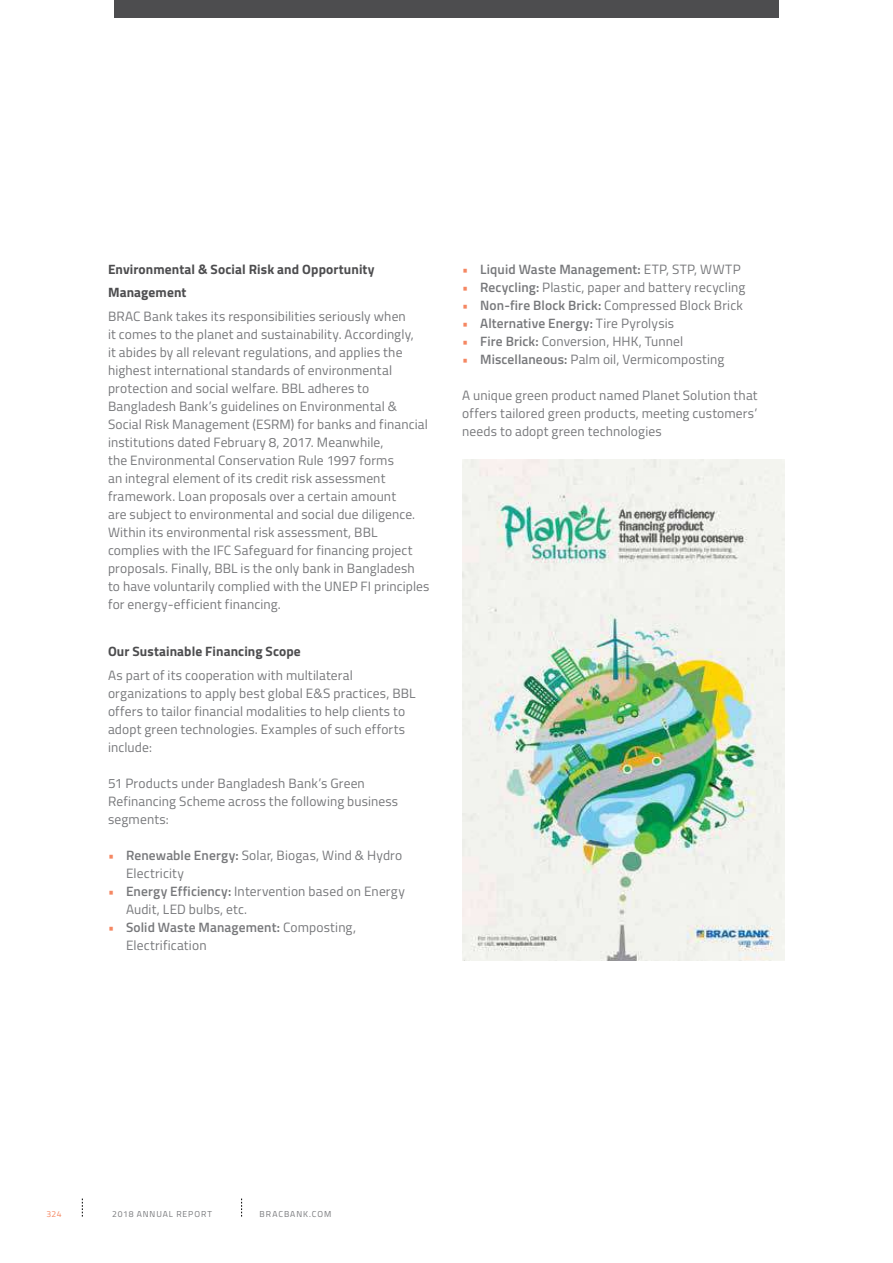
<style>
.page{position:relative;width:893px;height:1263px;background:#fff}
.page>*{position:absolute;margin:0;border:0;box-sizing:border-box;transform-origin:0 0}
.t1{font:13.5px/18px "Titillium";letter-spacing:.01em;color:#77787b}
.t2{font:700 13.5px/22.5px "Titillium";letter-spacing:.01em;color:#4d4d4f}
.t3{font:600 13.5px "Titillium";letter-spacing:.01em;color:#77787b}
.t4{font:8.7px "Titillium";letter-spacing:.11em;color:#77787b}
.t5{font:8.7px "Titillium";color:#f58762}
.s1{font-weight:600;color:#f58762}
.s2{font-weight:600}
.s3{color:#f58762}
.s4{font-weight:400}
</style>
<div class="page">
<svg style="left:82px;top:1198px;width:1px;height:18px"></svg>
<svg style="left:241px;top:1198px;width:1px;height:18px"></svg>
<div style="left:114px;top:0;width:664px;height:18px;background:#4d4d4f"></div>
<img style="left:462px;top:459px;width:323px;height:502px">
<p class="t2" style="left:108px;top:257px;width:268px">Environmental &amp; Social Risk and Opportunity<br>Management</p>
<p class="t1" style="left:108px;top:307px;width:323px">BRAC Bank takes its responsibilities seriously when<br>it comes to the planet and sustainability. Accordingly,<br>it abides by all relevant regulations, and applies the highest international standards of environmental protection and social welfare. BBL adheres to Bangladesh Bank’s guidelines on Environmental &amp; Social Risk Management (ESRM) for banks and financial institutions dated February 8, 2017. Meanwhile,<br>the Environmental Conservation Rule 1997 forms<br>an integral element of its credit risk assessment framework. Loan proposals over a certain amount<br>are subject to environmental and social due diligence.<br>Within its environmental risk assessment, BBL complies with the IFC Safeguard for financing project proposals. Finally, BBL is the only bank in Bangladesh to have voluntarily complied with the UNEP FI principles for energy-efficient financing.</p>
<p class="t2" style="left:108px;top:639px;width:194px">Our Sustainable Financing Scope</p>
<p class="t1" style="left:108px;top:666px;width:309px">As part of its cooperation with multilateral organizations to apply best global E&amp;S practices, BBL offers to tailor financial modalities to help clients to adopt green technologies. Examples of such efforts include:</p>
<p class="t1" style="left:108px;top:774px;width:292px">51 Products under Bangladesh Bank’s Green<br>Refinancing Scheme across the following business segments:</p>
<p class="t1" style="left:126px;top:846px;width:278px;text-indent:-18px"><span class="s1">•</span> <span class="s2">Renewable Energy:</span> Solar, Biogas, Wind &amp; Hydro<br>Electricity</p>
<p class="t1" style="left:126px;top:882px;width:280px;text-indent:-18px"><span class="s1">•</span> <span class="s2">Energy Efficiency:</span> Intervention based on Energy<br>Audit, LED bulbs, etc.</p>
<p class="t1" style="left:126px;top:918px;width:232px;text-indent:-18px"><span class="s1">•</span> <span class="s2">Solid Waste Management:</span> Composting,<br>Electrification</p>
<p class="t3" style="left:462px;top:259px;width:280px"><span class="s3">•</span> Liquid Waste Management: <span class="s4">ETP, STP, WWTP</span></p>
<p class="t1" style="left:462px;top:277px;width:285px"><span class="s1">•</span> <span class="s2">Recycling:</span> Plastic, paper and battery recycling</p>
<p class="t1" style="left:462px;top:295px;width:282px"><span class="s1">•</span> <span class="s2">Non-fire Block Brick:</span> Compressed Block Brick</p>
<p class="t3" style="left:462px;top:313px;width:213px"><span class="s3">•</span> Alternative Energy: <span class="s4">Tire Pyrolysis</span></p>
<p class="t1" style="left:462px;top:331px;width:222px"><span class="s1">•</span> <span class="s2">Fire Brick:</span> Conversion, HHK, Tunnel</p>
<p class="t1" style="left:462px;top:349px;width:264px"><span class="s1">•</span> <span class="s2">Miscellaneous:</span> Palm oil, Vermicomposting</p>
<p class="t1" style="left:462px;top:385px;width:297px;text-align:justify">A unique green product named Planet Solution that offers tailored green products, meeting customers’ needs to adopt green technologies</p>
<p class="t5" style="left:46px;top:1207px;width:17px">324</p>
<p class="t4" style="left:112px;top:1207px;width:101px">2018 ANNUAL REPORT</p>
<p class="t4" style="left:260px;top:1207px;width:73px">BRACBANK.COM</p>
</div>
